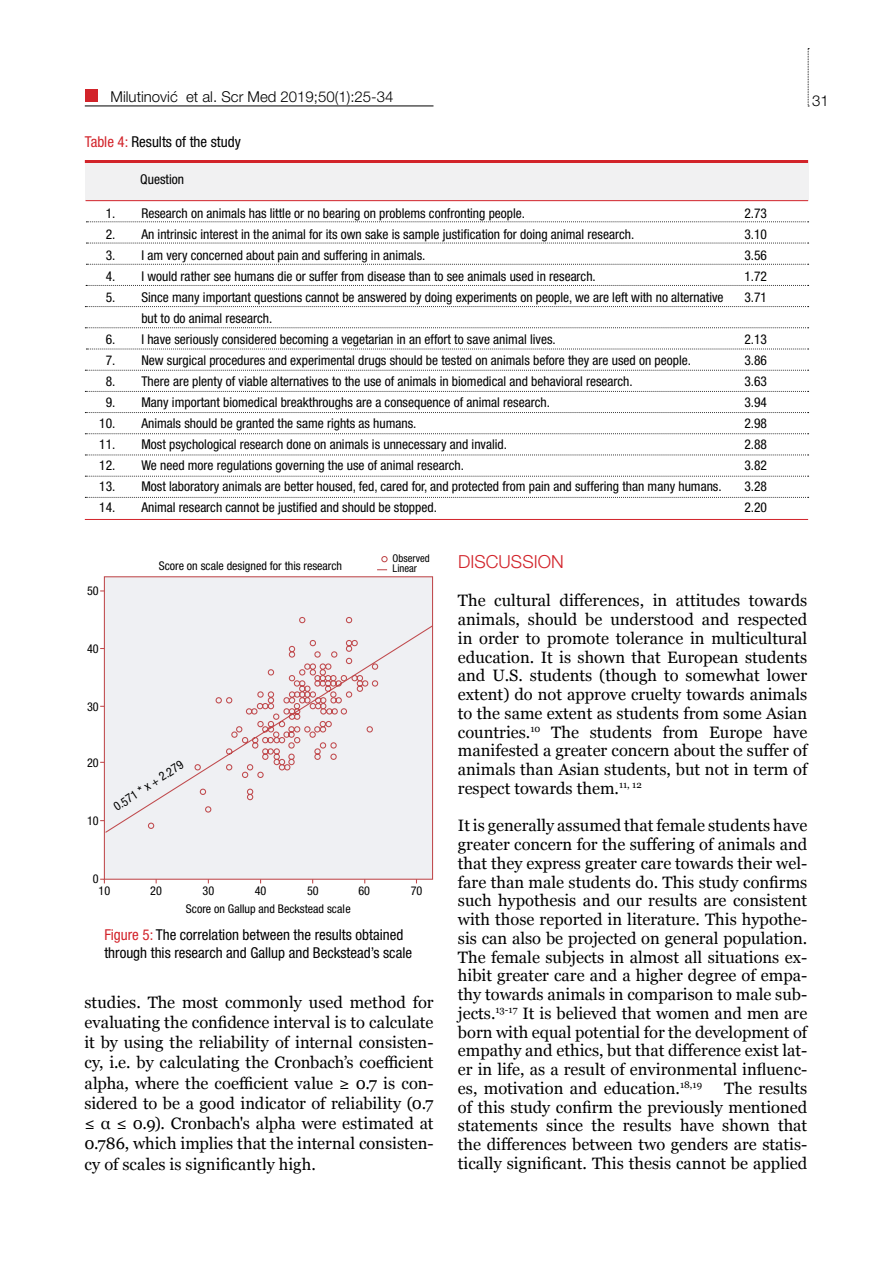
<style>
.page{position:relative;width:893px;height:1263px;background:#fff}
.page>*{position:absolute;margin:0;border:0;box-sizing:border-box;transform-origin:0 0}
.t1{font:300 18px "Helvetica Neue LT Pro";color:#d2232a}
.t2{font:16.5px/18.8px "Georgia";color:#000;text-align:justify}
.t3{font:condensed 15px/18px "Helvetica Neue LT Pro";color:#000}
.t4{font:300 15px "Helvetica Neue LT Pro";color:#000}
.t5{font:condensed 13.5px/21px "Helvetica Neue LT Pro";color:#000;text-align:justify}
.t6{font:condensed 12.15px "Helvetica Neue LT Pro";color:#000}
.t7{font:condensed 12px "Helvetica Neue LT Pro";color:#000}
.t8{font:condensed 10.65px/10.1px "Helvetica Neue LT Pro";color:#000}
.s1{color:#d2232a}
</style>
<div class="page">
<svg style="left:808px;top:48px;width:1px;height:59px"></svg>
<div style="left:85px;top:163px;width:723px;height:38px;background:#f1f1f2"></div>
<hr style="left:85px;top:160px;width:723px;height:3px;background:#d2232a">
<hr style="left:86px;top:200px;width:722px;height:1px;background:#d2232a">
<hr style="left:85px;top:519px;width:723px;height:1px;background:#d2232a">
<svg style="left:86px;top:221px;width:723px;height:1px"></svg>
<svg style="left:86px;top:243px;width:723px;height:1px"></svg>
<svg style="left:86px;top:264px;width:723px;height:1px"></svg>
<svg style="left:86px;top:285px;width:723px;height:1px"></svg>
<svg style="left:85px;top:306px;width:724px;height:1px"></svg>
<svg style="left:85px;top:327px;width:724px;height:1px"></svg>
<svg style="left:86px;top:349px;width:723px;height:1px"></svg>
<svg style="left:85px;top:370px;width:724px;height:1px"></svg>
<svg style="left:85px;top:391px;width:724px;height:1px"></svg>
<svg style="left:85px;top:412px;width:724px;height:1px"></svg>
<svg style="left:85px;top:433px;width:724px;height:1px"></svg>
<svg style="left:85px;top:454px;width:724px;height:1px"></svg>
<svg style="left:85px;top:476px;width:724px;height:1px"></svg>
<svg style="left:85px;top:497px;width:724px;height:1px"></svg>
<div style="left:104px;top:576px;width:329px;height:304px;background:#eff0f3;border:1px solid #c04a4d"></div>
<svg style="left:104px;top:556px;width:330px;height:278px"></svg>
<hr style="left:85px;top:106px;width:348px;height:1px;background:#000">
<div style="left:85px;top:89px;width:13px;height:13px;background:#d2232a"></div>
<p class="t4" style="left:111px;top:87px;width:284px">Milutinović et al. Scr Med 2019;50(1):25-34</p>
<p class="t3" style="left:85px;top:132px;width:158px"><span class="s1">Table 4:</span> Results of the study</p>
<p class="t5" style="left:106px;top:202px;width:11px">1.<br>2.<br>3.<br>4.<br>5.</p>
<p class="t5" style="left:99px;top:328px;width:18px;text-align:center">6.<br>7.<br>8.<br>9.<br>10.<br>11.<br>12.<br>13.<br>14.</p>
<p class="t5" style="left:140px;top:169px;width:45px">Question</p>
<p class="t5" style="left:141px;top:202px;width:584px;text-align:left">Research on animals has little or no bearing on problems confronting people.<br>An intrinsic interest in the animal for its own sake is sample justification for doing animal research.<br>I am very concerned about pain and suffering in animals.<br>I would rather see humans die or suffer from disease than to see animals used in research.<br>Since many important questions cannot be answered by doing experiments on people, we are left with no alternative but to do animal research.<br>I have seriously considered becoming a vegetarian in an effort to save animal lives.<br>New surgical procedures and experimental drugs should be tested on animals before they are used on people.<br>There are plenty of viable alternatives to the use of animals in biomedical and behavioral research.<br>Many important biomedical breakthroughs are a consequence of animal research.<br>Animals should be granted the same rights as humans.<br>Most psychological research done on animals is unnecessary and invalid.<br>We need more regulations governing the use of animal research.<br>Most laboratory animals are better housed, fed, cared for, and protected from pain and suffering than many humans.<br>Animal research cannot be justified and should be stopped.</p>
<p class="t5" style="left:744px;top:202px;width:24px">2.73<br>3.10<br>3.56<br>1.72<br>3.71</p>
<p class="t5" style="left:744px;top:328px;width:24px">2.13<br>3.86<br>3.63<br>3.94<br>2.98<br>2.88<br>3.82<br>3.28<br>2.20</p>
<p class="t7" style="left:159px;top:558px;width:185px">Score on scale designed for this research</p>
<p class="t8" style="left:393px;top:553px;width:39px">Observed<br>Linear</p>
<p class="t1" style="left:458px;top:551px;width:107px">DISCUSSION</p>
<p class="t4" style="left:812px;top:92px;width:18px">31</p>
<p class="t6" style="left:87px;top:584px;width:13px">50</p>
<p class="t6" style="left:87px;top:641px;width:13px">40</p>
<p class="t6" style="left:87px;top:699px;width:13px">30</p>
<p class="t6" style="left:87px;top:755px;width:13px">20</p>
<p class="t6" style="left:87px;top:813px;width:13px">10</p>
<p class="t6" style="left:111px;top:802px;width:82px;rotate:-33deg">0.571 * x + 2.279</p>
<p class="t6" style="left:93px;top:872px;width:7px">0</p>
<p class="t6" style="left:99px;top:884px;width:13px">10</p>
<p class="t6" style="left:150px;top:884px;width:13px">20</p>
<p class="t6" style="left:203px;top:884px;width:13px">30</p>
<p class="t6" style="left:255px;top:884px;width:13px">40</p>
<p class="t6" style="left:307px;top:884px;width:13px">50</p>
<p class="t6" style="left:358px;top:884px;width:13px">60</p>
<p class="t6" style="left:411px;top:884px;width:13px">70</p>
<p class="t7" style="left:186px;top:902px;width:166px">Score on Gallup and Beckstead scale</p>
<p class="t3" style="left:104px;top:925px;width:309px"><span class="s1">Figure 5:</span> The correlation between the results obtained through this research and Gallup and Beckstead’s scale</p>
<p class="t2" style="left:84px;top:991px;width:351px;line-height:20.2px">studies. The most commonly used method for evaluating the confidence interval is to calculate it by using the reliability of internal consisten&shy;cy, i.e. by calculating the Cronbach’s coefficient alpha, where the coefficient value ≥ 0.7 is con&shy;sidered to be a good indicator of reliability (0.7 ≤ α ≤ 0.9). Cronbach's alpha were estimated at 0.786, which implies that the internal consisten&shy;cy of scales is significantly high.</p>
<p class="t2" style="left:458px;top:590px;width:351px">The cultural differences, in attitudes towards animals, should be understood and respected in order to promote tolerance in multicultural education. It is shown that European students and U.S. students (though to somewhat lower extent) do not approve cruelty towards animals to the same extent as students from some Asian countries.<sup>10</sup> The students from Europe have manifested a greater concern about the suffer of animals than Asian students, but not in term of respect towards them.<sup>11,</sup> <sup>12</sup></p>
<p class="t2" style="left:458px;top:815px;width:351px">It is generally assumed that female students have greater concern for the suffering of animals and that they express greater care towards their wel&shy;fare than male students do. This study confirms such hypothesis and our results are consistent with those reported in literature. This hypothe&shy;sis can also be projected on general population.<br>The female subjects in almost all situations ex&shy;hibit greater care and a higher degree of empa&shy;thy towards animals in comparison to male sub&shy;jects.<sup>13-17</sup> It is believed that women and men are born with equal potential for the development of empathy and ethics, but that difference exist lat&shy;er in life, as a result of environmental influenc&shy;es, motivation and education.<sup>18,19</sup></p>
<p class="t2" style="left:458px;top:1078px;width:351px;text-indent:266px">The results of this study confirm the previously mentioned statements since the results have shown that the differences between two genders are statis&shy;tically significant. This thesis cannot be applied</p>
</div>
